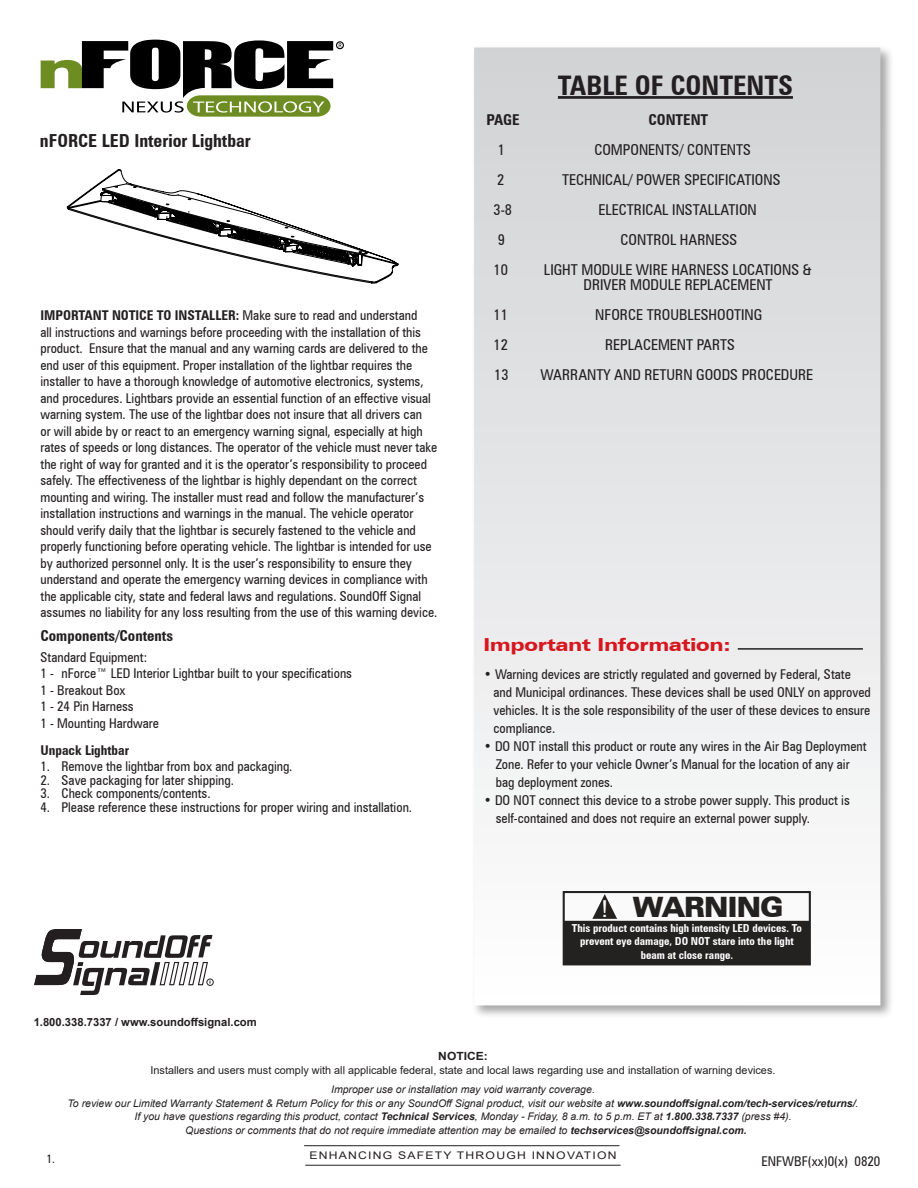
<style>
.page{position:relative;width:918px;height:1188px;background:#fff}
.page>*{position:absolute;margin:0;border:0;box-sizing:border-box;transform-origin:0 0}
.t1{font:900 expanded 28.05px "Zurich BT";color:#242121;scale:.85 1}
.Install_Oper_TITLE{font:700 condensed 27px "Zurich BT";color:#231f20}
.t2{font:700 condensed 18px "Zurich BT";color:#231f20}
.t3{font:900 expanded 18px "Zurich BT";color:#d7171f}
.Imp_Info_-_line_2{font:condensed 15px "Zurich BT";color:#231f20}
.Imp_Info_-_line_2-2{font:700 condensed 15px "Zurich BT";color:#231f20}
.Imp_Info_-_line_2-3{font:condensed 13.5px/16.5px "Zurich BT";color:#231f20}
.Imp_Info_-_line_2-4{font:700 condensed 13.5px "Zurich BT";color:#231f20}
.t4{font:condensed 12px "Zurich BT";color:#231f20}
.t5{font:700 11.25px "Arial";color:#231f20}
.t6{font:700 11.25px "Arial";color:#231f20;scale:1.07 1}
.t7{font:700 condensed 10.95px/13.2px "Zurich BT";color:#fff;text-align:center}
.t8{font:10.8px "Arial";color:#231f20}
.t9{font:italic 10.5px/13.5px "Arial";color:#231f20;text-align:center}
.t10{font:10.5px "Arial";letter-spacing:.1em;color:#231f20;scale:1.16 1}
.s1{font-weight:700}
.s2{font-family:"Arial";font-weight:400;font-stretch:normal;font-size:23.4px;color:#fff}
</style>
<div class="page">
<div style="left:336px;top:41px;width:8px;height:8px;border:1px solid #010000;border-radius:50%"></div>
<svg style="left:41px;top:40px;width:292px;height:77px"></svg>
<hr style="left:305px;top:1165px;width:316px;height:1px;background:#231f20">
<hr style="left:304px;top:1145px;width:316px;height:1px;background:#231f20">
<div style="left:471px;top:45px;width:423px;height:974px;background:#231f20;opacity:.4"></div>
<div style="left:474px;top:48px;width:406px;height:957px;background:linear-gradient(to bottom,#d1d2d4,#fefefe)"></div>
<div style="left:563px;top:891px;width:248px;height:74px;border:2px solid #242121"></div>
<svg style="left:592px;top:894px;width:25px;height:25px"></svg>
<div style="left:564px;top:921px;width:246px;height:43px;background:#242121"></div>
<div style="left:207px;top:979px;width:6px;height:7px;border:1px solid #231f20;border-radius:50%"></div>
<svg style="left:34px;top:929px;width:178px;height:66px"></svg>
<svg style="left:66px;top:169px;width:333px;height:115px"></svg>
<hr style="left:558px;top:96px;width:235px;height:3px;background:#231f20">
<hr style="left:738px;top:648px;width:125px;height:2px;background:#231f20">
<h3 class="t2" style="left:40px;top:130px;width:212px">nFORCE LED Interior Lightbar</h3>
<p class="Imp_Info_-_line_2-3" style="left:40px;top:307px;width:398px"><span class="s1">IMPORTANT NOTICE TO INSTALLER:</span> Make sure to read and understand<br>all instructions and warnings before proceeding with the installation of this product. Ensure that the manual and any warning cards are delivered to the end user of this equipment. Proper installation of the lightbar requires the installer to have a thorough knowledge of automotive electronics, systems, and procedures. Lightbars provide an essential function of an effective visual warning system. The use of the lightbar does not insure that all drivers can<br>or will abide by or react to an emergency warning signal, especially at high rates of speeds or long distances. The operator of the vehicle must never take the right of way for granted and it is the operator’s responsibility to proceed safely. The effectiveness of the lightbar is highly dependant on the correct mounting and wiring. The installer must read and follow the manufacturer’s installation instructions and warnings in the manual. The vehicle operator should verify daily that the lightbar is securely fastened to the vehicle and properly functioning before operating vehicle. The lightbar is intended for use by authorized personnel only. It is the user’s responsibility to ensure they understand and operate the emergency warning devices in compliance with the applicable city, state and federal laws and regulations. SoundOff Signal assumes no liability for any loss resulting from the use of this warning device.</p>
<p class="Imp_Info_-_line_2-2" style="left:40px;top:626px;width:134px">Components/Contents</p>
<p class="Imp_Info_-_line_2-3" style="left:40px;top:649px;width:108px">Standard Equipment:</p>
<p class="Imp_Info_-_line_2-3" style="left:40px;top:665px;width:313px">1 - nForce™ LED Interior Lightbar built to your specifications</p>
<p class="Imp_Info_-_line_2-3" style="left:40px;top:682px;width:87px">1 - Breakout Box</p>
<p class="Imp_Info_-_line_2-3" style="left:40px;top:698px;width:95px">1 - 24 Pin Harness</p>
<p class="Imp_Info_-_line_2-3" style="left:40px;top:715px;width:120px">1 - Mounting Hardware</p>
<p class="Imp_Info_-_line_2-4" style="left:40px;top:742px;width:90px">Unpack Lightbar</p>
<p class="Imp_Info_-_line_2-3" style="left:40px;top:758px;width:254px">1. Remove the lightbar from box and packaging.</p>
<p class="Imp_Info_-_line_2-3" style="left:40px;top:772px;width:195px">2. Save packaging for later shipping.</p>
<p class="Imp_Info_-_line_2-3" style="left:40px;top:785px;width:172px">3. Check components/contents.</p>
<p class="Imp_Info_-_line_2-3" style="left:40px;top:799px;width:373px">4. Please reference these instructions for proper wiring and installation.</p>
<p class="t5" style="left:34px;top:1014px;width:225px">1.800.338.7337 / www.soundoffsignal.com</p>
<p class="Install_Oper_TITLE" style="left:558px;top:69px;width:237px">TABLE OF CONTENTS</p>
<p class="Imp_Info_-_line_2-2" style="left:486px;top:110px;width:35px">PAGE</p>
<p class="Imp_Info_-_line_2-2" style="left:648px;top:110px;width:61px">CONTENT</p>
<p class="Imp_Info_-_line_2" style="left:498px;top:140px;width:9px">1</p>
<p class="Imp_Info_-_line_2" style="left:594px;top:140px;width:158px">COMPONENTS/ CONTENTS</p>
<p class="Imp_Info_-_line_2" style="left:497px;top:170px;width:9px">2</p>
<p class="Imp_Info_-_line_2" style="left:562px;top:170px;width:220px">TECHNICAL/ POWER SPECIFICATIONS</p>
<p class="Imp_Info_-_line_2" style="left:494px;top:200px;width:20px">3-8</p>
<p class="Imp_Info_-_line_2" style="left:599px;top:200px;width:160px">ELECTRICAL INSTALLATION</p>
<p class="Imp_Info_-_line_2" style="left:498px;top:230px;width:9px">9</p>
<p class="Imp_Info_-_line_2" style="left:621px;top:230px;width:119px">CONTROL HARNESS</p>
<p class="Imp_Info_-_line_2" style="left:494px;top:260px;width:16px">10</p>
<p class="Imp_Info_-_line_2" style="left:544px;top:260px;width:269px">LIGHT MODULE WIRE HARNESS LOCATIONS &amp;</p>
<p class="Imp_Info_-_line_2" style="left:584px;top:275px;width:191px">DRIVER MODULE REPLACEMENT</p>
<p class="Imp_Info_-_line_2" style="left:494px;top:305px;width:16px">11</p>
<p class="Imp_Info_-_line_2" style="left:595px;top:305px;width:168px">NFORCE TROUBLESHOOTING</p>
<p class="Imp_Info_-_line_2" style="left:494px;top:335px;width:16px">12</p>
<p class="Imp_Info_-_line_2" style="left:605px;top:335px;width:131px">REPLACEMENT PARTS</p>
<p class="Imp_Info_-_line_2" style="left:494px;top:365px;width:16px">13</p>
<p class="Imp_Info_-_line_2" style="left:540px;top:365px;width:274px">WARRANTY AND RETURN GOODS PROCEDURE</p>
<p class="t3" style="left:484px;top:634px;width:249px">Important Information:</p>
<p class="Imp_Info_-_line_2-3" style="left:494px;top:665px;width:379px;line-height:18px;text-indent:-10px">• Warning devices are strictly regulated and governed by Federal, State and Municipal ordinances. These devices shall be used ONLY on approved vehicles. It is the sole responsibility of the user of these devices to ensure compliance.</p>
<p class="Imp_Info_-_line_2-3" style="left:496px;top:737px;width:372px;line-height:18px;text-indent:-12px">• DO NOT install this product or route any wires in the Air Bag Deployment<br>Zone. Refer to your vehicle Owner’s Manual for the location of any air bag deployment zones.</p>
<p class="Imp_Info_-_line_2-3" style="left:496px;top:791px;width:355px;line-height:18px;text-indent:-12px">• DO NOT connect this device to a strobe power supply. This product is self-contained and does not require an external power supply.</p>
<h1 class="t1" style="left:601px;top:890px;width:215px"><span class="s2">!</span> WARNING</h1>
<p class="t7" style="left:572px;top:922px;width:231px">This product contains high intensity LED devices. To prevent eye damage, DO NOT stare into the light beam at close range.</p>
<p class="t4" style="left:46px;top:1152px;width:10px">1.</p>
<p class="t6" style="left:438px;top:1048px;width:48px">NOTICE:</p>
<p class="t8" style="left:151px;top:1062px;width:626px">Installers and users must comply with all applicable federal, state and local laws regarding use and installation of warning devices.</p>
<p class="t9" style="left:68px;top:1083px;width:793px">Improper use or installation may void warranty coverage.<br>To review our Limited Warranty Statement &amp; Return Policy for this or any SoundOff Signal product, visit our website at <span class="s1">www.soundoffsignal.com/tech-services/returns/</span>.<br>If you have questions regarding this product, contact <span class="s1">Technical Services</span>, Monday - Friday, 8 a.m. to 5 p.m. ET at <span class="s1">1.800.338.7337</span> (press #4).<br>Questions or comments that do not require immediate attention may be emailed to <span class="s1">techservices@soundoffsignal.com.</span></p>
<p class="t10" style="left:309px;top:1148px;width:266px">ENHANCING SAFETY THROUGH INNOVATION</p>
<p class="Imp_Info_-_line_2-3" style="left:762px;top:1153px;width:120px">ENFWBF(xx)0(x) 0820</p>
</div>
